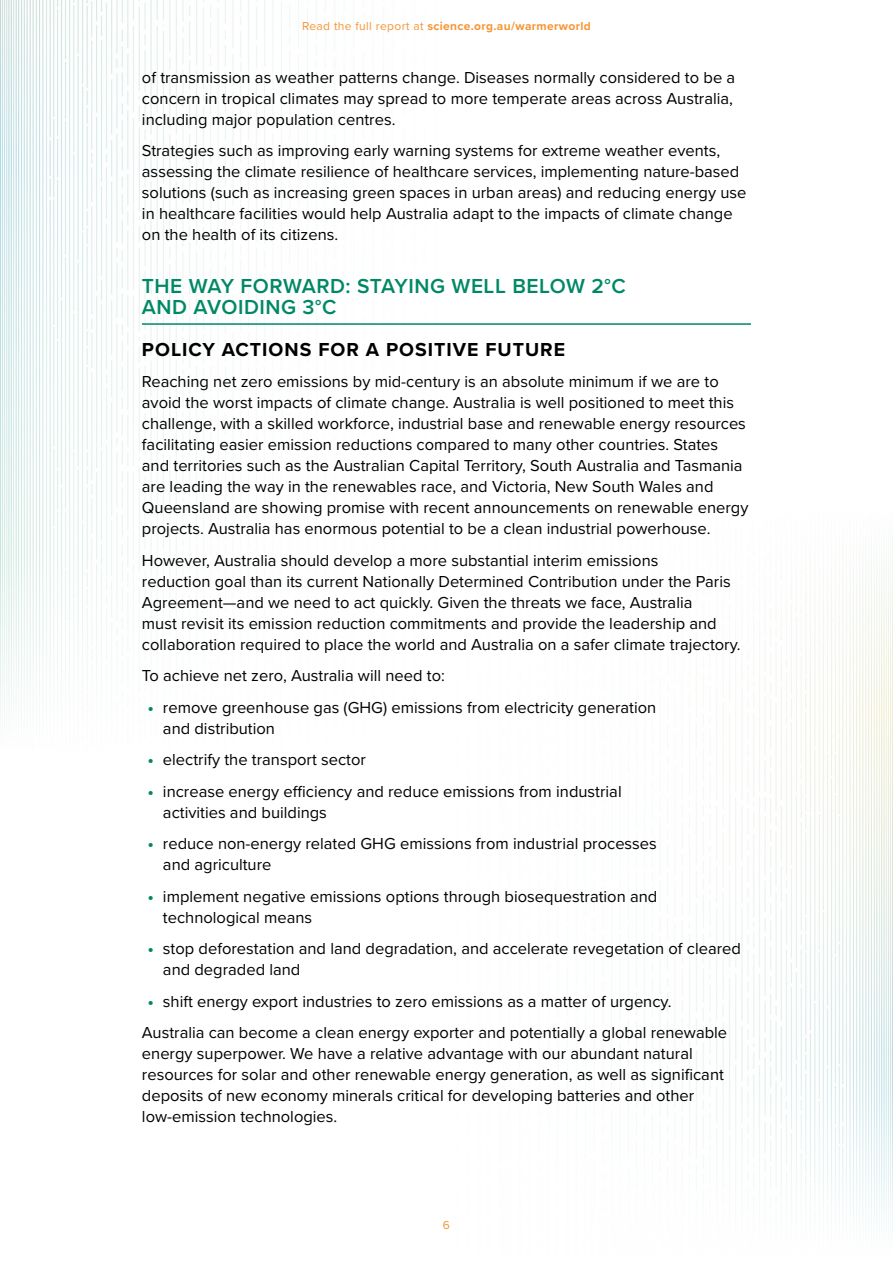
<style>
.page{position:relative;width:893px;height:1263px;background:#fff}
.page>*{position:absolute;margin:0;border:0;box-sizing:border-box;transform-origin:0 0}
.t1{font:600 21px/21px "Proxima Nova";letter-spacing:.025em;color:#008865}
.t2{font:700 19.5px "Proxima Nova";letter-spacing:.05em;color:#000}
.Body{font:16.5px/21px "Proxima Nova";color:#000}
.t3{font:700 12px "Proxima Nova";letter-spacing:.03em;color:#f79433}
.t4{font:12px "Proxima Nova";color:#f79433}
.s1{font-weight:400}
.s2{font-family:"Proxima Nova Extrabld";color:#008865}
</style>
<div class="page">
<img style="left:0;top:0;width:893px;height:1229px">
<hr style="left:142px;top:323px;width:609px;height:2px;background:#008865">
<p class="t3" style="left:302px;top:17px;width:290px"><span class="s1">Read the full report at</span> science.org.au/warmerworld</p>
<p class="Body" style="left:142px;top:66px;width:595px">of transmission as weather patterns change. Diseases normally considered to be a concern in tropical climates may spread to more temperate areas across Australia, including major population centres.</p>
<p class="Body" style="left:142px;top:139px;width:606px">Strategies such as improving early warning systems for extreme weather events, assessing the climate resilience of healthcare services, implementing nature-based solutions (such as increasing green spaces in urban areas) and reducing energy use in healthcare facilities would help Australia adapt to the impacts of climate change on the health of its citizens.</p>
<h2 class="t1" style="left:142px;top:274px;width:485px">THE WAY FORWARD: STAYING WELL BELOW 2°C<br>AND AVOIDING 3°C</h2>
<h3 class="t2" style="left:142px;top:334px;width:425px">POLICY ACTIONS FOR A POSITIVE FUTURE</h3>
<p class="Body" style="left:142px;top:370px;width:608px">Reaching net zero emissions by mid-century is an absolute minimum if we are to avoid the worst impacts of climate change. Australia is well positioned to meet this challenge, with a skilled workforce, industrial base and renewable energy resources facilitating easier emission reductions compared to many other countries. States and territories such as the Australian Capital Territory, South Australia and Tasmania are leading the way in the renewables race, and Victoria, New South Wales and Queensland are showing promise with recent announcements on renewable energy projects. Australia has enormous potential to be a clean industrial powerhouse.</p>
<p class="Body" style="left:142px;top:549px;width:600px">However, Australia should develop a more substantial interim emissions<br>reduction goal than its current Nationally Determined Contribution under the Paris Agreement—and we need to act quickly. Given the threats we face, Australia<br>must revisit its emission reduction commitments and provide the leadership and collaboration required to place the world and Australia on a safer climate trajectory.</p>
<p class="Body" style="left:142px;top:664px;width:304px">To achieve net zero, Australia will need to:</p>
<p class="Body" style="left:163px;top:696px;width:495px;text-indent:-15px"><span class="s2">•</span> remove greenhouse gas (GHG) emissions from electricity generation and distribution</p>
<p class="Body" style="left:148px;top:748px;width:220px"><span class="s2">•</span> electrify the transport sector</p>
<p class="Body" style="left:163px;top:780px;width:460px;text-indent:-15px"><span class="s2">•</span> increase energy efficiency and reduce emissions from industrial activities and buildings</p>
<p class="Body" style="left:163px;top:832px;width:495px;text-indent:-15px"><span class="s2">•</span> reduce non-energy related GHG emissions from industrial processes and agriculture</p>
<p class="Body" style="left:163px;top:885px;width:496px;text-indent:-15px"><span class="s2">•</span> implement negative emissions options through biosequestration and technological means</p>
<p class="Body" style="left:163px;top:937px;width:579px;text-indent:-15px"><span class="s2">•</span> stop deforestation and land degradation, and accelerate revegetation of cleared and degraded land</p>
<p class="Body" style="left:148px;top:990px;width:525px"><span class="s2">•</span> shift energy export industries to zero emissions as a matter of urgency.</p>
<p class="Body" style="left:142px;top:1021px;width:587px">Australia can become a clean energy exporter and potentially a global renewable energy superpower. We have a relative advantage with our abundant natural resources for solar and other renewable energy generation, as well as significant deposits of new economy minerals critical for developing batteries and other low-emission technologies.</p>
<p class="t4" style="left:443px;top:1216px;width:9px">6</p>
</div>
